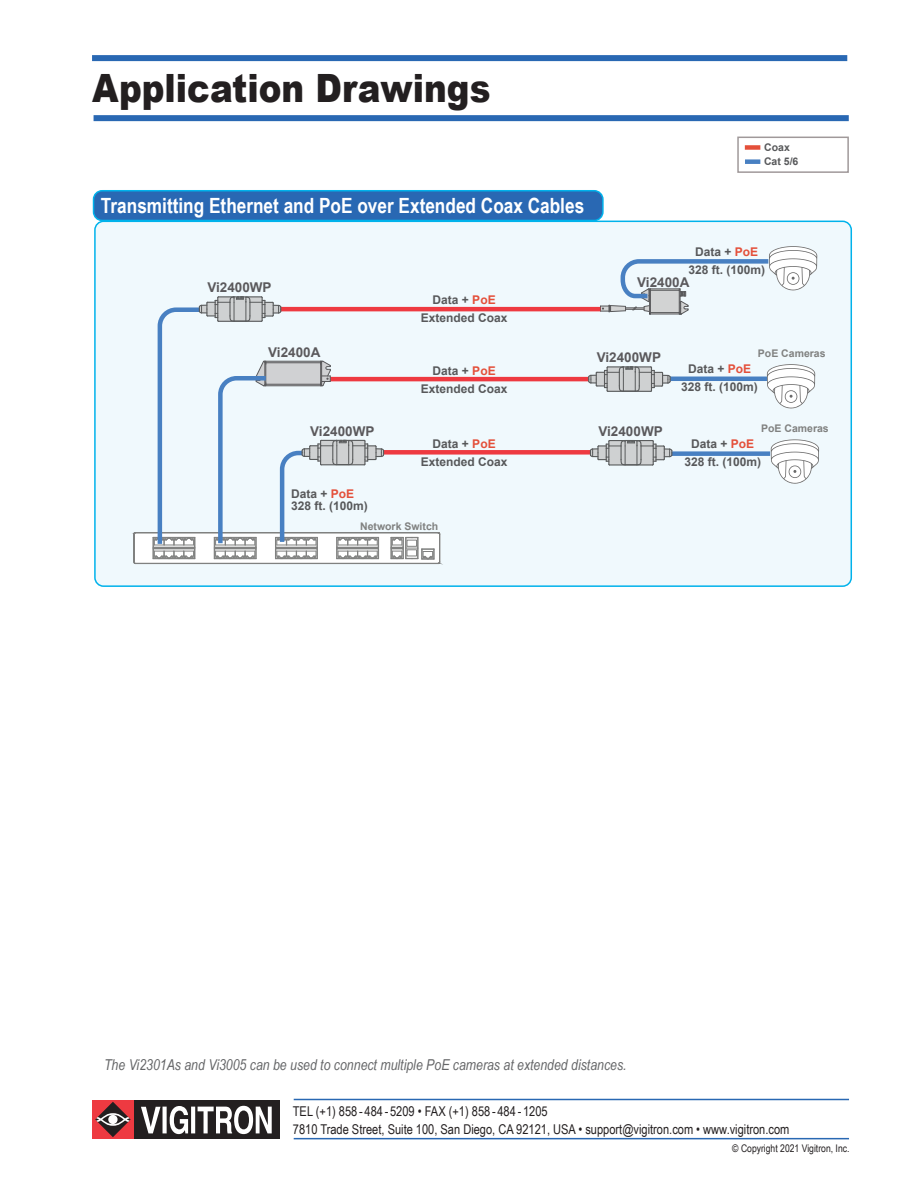
<style>
.page{position:relative;width:918px;height:1188px;background:#fff}
.page>*{position:absolute;margin:0;border:0;box-sizing:border-box;transform-origin:0 0}
.t1{font:900 39px "Arial";color:#231f20;scale:.87 1}
.t2{font:700 21px "Arial Narrow";color:#fff}
.t3{font:italic 15px "Arial Narrow";color:#656668}
.t4{font:13.5px/18px "Arial Narrow";color:#231f20}
.t5{font:700 13.5px "Arial";color:#5b595c}
.t6{font:700 12px/18px "Arial";color:#57585a;text-align:center}
.t7{font:700 10.5px "Arial";color:#808180}
.t8{font:10.5px "Arial Narrow";color:#231f20}
.t9{font:700 10.5px/13.4px "Arial";color:#57585a}
.s1{color:#e44f3a}
</style>
<div class="page">
<div style="left:745px;top:159px;width:15px;height:5px;background:#4880c2"></div>
<div style="left:745px;top:145px;width:15px;height:5px;background:#e44f3a"></div>
<div style="left:737px;top:137px;width:112px;height:36px;border:2px solid #a0999a"></div>
<div style="left:94px;top:115px;width:755px;height:6px;background:#2968b3"></div>
<div style="left:92px;top:55px;width:755px;height:6px;background:#2968b3"></div>
<hr style="left:294px;top:1138px;width:555px;height:1px;background:#2968b3">
<div style="left:134px;top:1100px;width:146px;height:39px;background:#231f20"></div>
<svg style="left:141px;top:1106px;width:131px;height:28px"></svg>
<div style="left:92px;top:1100px;width:42px;height:39px;background:#ee3a41"></div>
<svg style="left:95px;top:1102px;width:36px;height:35px"></svg>
<hr style="left:294px;top:1099px;width:555px;height:1px;background:#2968b3">
<div style="left:95px;top:221px;width:756px;height:365px;background:#f0f9fd;border-radius:9px"></div>
<div style="left:94px;top:221px;width:758px;height:366px;border:2px solid #00b2eb;border-radius:9px"></div>
<div style="left:94px;top:191px;width:509px;height:29px;background:#2968b3;border-radius:9px"></div>
<div style="left:93px;top:190px;width:511px;height:31px;border:2px solid #00b2eb;border-radius:9px"></div>
<div style="left:342px;top:450px;width:258px;height:5px;background:#ee3a41"></div>
<hr style="left:317px;top:377px;width:278px;height:4px;background:#ee3a41">
<svg style="left:600px;top:246px;width:218px;height:69px"></svg>
<hr style="left:660px;top:377px;width:107px;height:4px;background:#4880c2">
<svg style="left:771px;top:439px;width:48px;height:45px"></svg>
<svg style="left:767px;top:364px;width:49px;height:44px"></svg>
<div style="left:663px;top:451px;width:107px;height:5px;background:#4880c2"></div>
<hr style="left:274px;top:307px;width:326px;height:4px;background:#ee3a41">
<svg style="left:589px;top:440px;width:84px;height:26px"></svg>
<svg style="left:587px;top:366px;width:85px;height:26px"></svg>
<svg style="left:133px;top:296px;width:308px;height:269px"></svg>
<h1 class="t1" style="left:92px;top:60px;width:460px">Application Drawings</h1>
<h2 class="t2" style="left:101px;top:189px;width:485px">Transmitting Ethernet and PoE over Extended Coax Cables</h2>
<p class="t5" style="left:207px;top:278px;width:66px">Vi2400WP</p>
<p class="t5" style="left:268px;top:343px;width:54px">Vi2400A</p>
<p class="t6" style="left:421px;top:291px;width:88px">Data + <span class="s1">PoE<br></span>Extended Coax</p>
<p class="t6" style="left:421px;top:362px;width:88px">Data + <span class="s1">PoE<br></span>Extended Coax</p>
<p class="t9" style="left:764px;top:141px;width:36px">Coax<br>Cat 5/6</p>
<p class="t6" style="left:688px;top:243px;width:78px">Data + <span class="s1">PoE<br></span>328 ft. (100m)</p>
<p class="t5" style="left:637px;top:272px;width:54px">Vi2400A</p>
<p class="t5" style="left:597px;top:348px;width:66px">Vi2400WP</p>
<p class="t7" style="left:758px;top:346px;width:69px">PoE Cameras</p>
<p class="t6" style="left:681px;top:360px;width:78px">Data + <span class="s1">PoE<br></span>328 ft. (100m)</p>
<p class="t5" style="left:310px;top:421px;width:66px">Vi2400WP</p>
<p class="t7" style="left:761px;top:421px;width:69px">PoE Cameras</p>
<p class="t6" style="left:684px;top:435px;width:78px">Data + <span class="s1">PoE<br></span>328 ft. (100m)</p>
<p class="t5" style="left:598px;top:422px;width:66px">Vi2400WP</p>
<p class="t6" style="left:421px;top:435px;width:88px">Data + <span class="s1">PoE<br></span>Extended Coax</p>
<p class="t6" style="left:291px;top:488px;width:78px;line-height:12px;text-align:left">Data + <span class="s1">PoE<br></span>328 ft. (100m)</p>
<p class="t7" style="left:360px;top:519px;width:80px">Network Switch</p>
<p class="t3" style="left:104px;top:1054px;width:524px">The Vi2301As and Vi3005 can be used to connect multiple PoE cameras at extended distances.</p>
<p class="t4" style="left:293px;top:1101px;width:498px">TEL (+1) 858 - 484 - 5209 • FAX (+1) 858 - 484 - 1205<br>7810 Trade Street, Suite 100, San Diego, CA 92121, USA • support@vigitron.com • www.vigitron.com</p>
<p class="t8" style="left:732px;top:1141px;width:119px">© Copyright 2021 Vigitron, Inc.</p>
</div>
